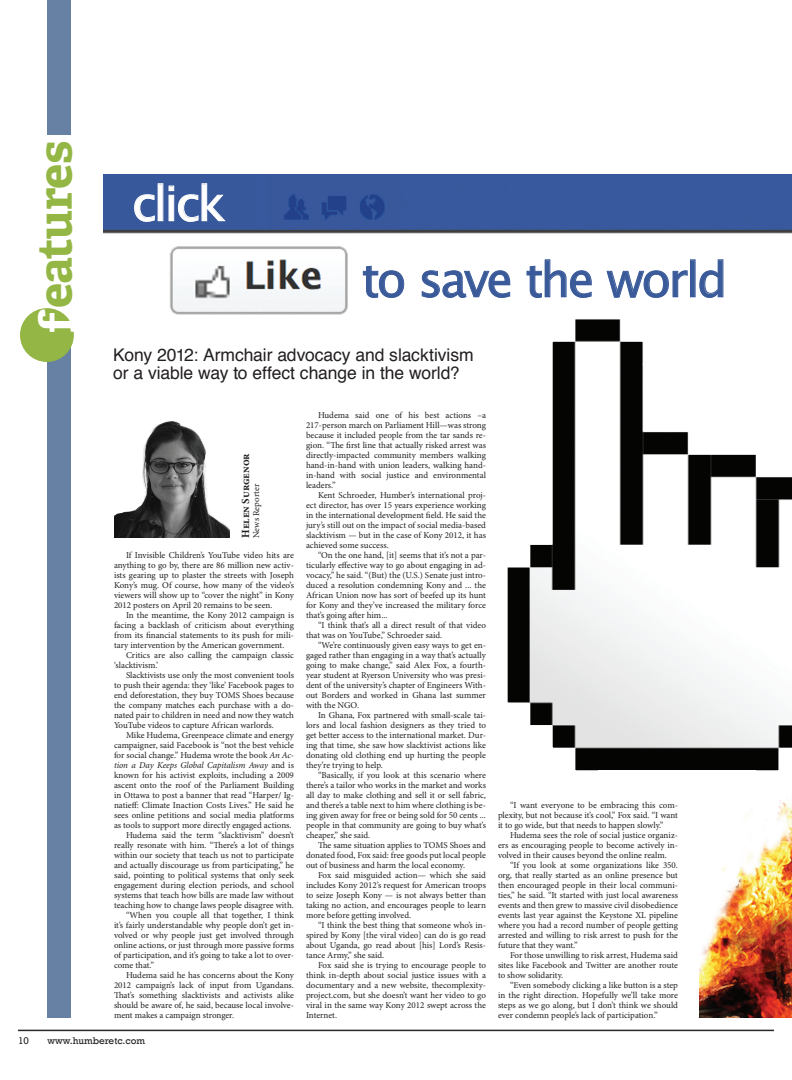
<style>
.page{position:relative;width:792px;height:1080px;background:#fff}
.page>*{position:absolute;margin:0;border:0;box-sizing:border-box;transform-origin:0 0}
.Credit_and_Cutline{font:48px "Lucida Grande";letter-spacing:-.055em;color:#3a5a99}
.Headline__Serif{font:700 48px "Adelle Basic";letter-spacing:-.025em;color:#93b644}
.Credit_and_Cutline-2{font:48px "Lucida Grande";letter-spacing:-.06em;color:#fff}
.Headline__Serif-2{font:700 48px "Adelle Basic";color:#fff}
.Deck{font:17.5px/18.5px "Helvetica";letter-spacing:-.005em;color:#231f20}
.Byline{font:700 11px "Minion Pro";color:#231f20}
.t1{font:10px "Rockwell";color:#231f20}
.Body_Copy{font:9px/10px "Minion Pro";letter-spacing:-.005em;color:#231f20;text-align:justify}
.Byline-2{font:9px "Minion Pro";letter-spacing:-.005em;color:#231f20}
.s1{font-style:italic}
</style>
<div class="page">
<img style="left:699px;top:800px;width:93px;height:218px">
<div style="left:47px;top:0;width:24px;height:1018px;background:#6681a3"></div>
<div style="left:42px;top:135px;width:37px;height:203px;background:#fff"></div>
<div style="left:20px;top:308px;width:54px;height:54px;background:#93b644;border-radius:50%"></div>
<hr style="left:18px;top:1030px;width:756px;height:1px;background:#231f20">
<img style="left:169px;top:246px;width:179px;height:69px">
<svg style="left:363px;top:266px;width:41px;height:32px"></svg>
<svg style="left:422px;top:270px;width:88px;height:28px"></svg>
<svg style="left:527px;top:259px;width:65px;height:39px"></svg>
<svg style="left:607px;top:270px;width:81px;height:28px"></svg>
<div style="left:690px;top:260px;width:5px;height:37px;border:1px solid #3a5a99"></div>
<svg style="left:699px;top:259px;width:24px;height:39px"></svg>
<img style="left:256px;top:174px;width:536px;height:59px">
<img style="left:103px;top:174px;width:153px;height:59px">
<svg style="left:134px;top:194px;width:21px;height:28px"></svg>
<div style="left:158px;top:183px;width:5px;height:38px;border:1px solid #fff"></div>
<svg style="left:169px;top:183px;width:57px;height:39px;background:#5571aa"></svg>
<img style="left:114px;top:421px;width:115px;height:117px">
<img style="left:508px;top:319px;width:284px;height:452px">
<p class="Headline__Serif" style="left:24px;top:308px;width:169px;rotate:-90deg">eatures</p>
<p class="Headline__Serif-2" style="left:27px;top:333px;width:25px;rotate:-90deg">f</p>
<p class="Credit_and_Cutline-2" style="left:132px;top:176px;width:95px">click</p>
<p class="Credit_and_Cutline" style="left:362px;top:252px;width:367px">to save the world</p>
<p class="Deck" style="left:113px;top:346px;width:362px">Kony 2012: Armchair advocacy and slacktivism or a viable way to effect change in the world?</p>
<p class="t1" style="left:18px;top:1034px;width:12px">10</p>
<p class="Byline" style="left:238px;top:538px;width:86px;rotate:-90deg">Helen Surgenor</p>
<p class="Byline-2" style="left:250px;top:538px;width:55px;rotate:-90deg">News Reporter</p>
<p class="Body_Copy" style="left:114px;top:550px;width:182px;text-indent:12px">If Invisible Children’s YouTube video hits are anything to go by, there are 86 million new activ&shy;ists gearing up to plaster the streets with Joseph Kony’s mug. Of course, how many of the video’s viewers will show up to “cover the night” in Kony 2012 posters on April 20 remains to be seen.</p>
<p class="Body_Copy" style="left:114px;top:610px;width:182px;text-indent:12px">In the meantime, the Kony 2012 campaign is facing a backlash of criticism about everything from its financial statements to its push for mili&shy;tary intervention by the American government.</p>
<p class="Body_Copy" style="left:114px;top:650px;width:182px;text-indent:12px">Critics are also calling the campaign classic ‘slacktivism.’</p>
<p class="Body_Copy" style="left:114px;top:670px;width:182px;text-indent:12px">Slacktivists use only the most convenient tools to push their agenda: they ‘like’ Facebook pages to end deforestation, they buy TOMS Shoes because the company matches each purchase with a do&shy;nated pair to children in need and now they watch YouTube videos to capture African warlords.</p>
<p class="Body_Copy" style="left:114px;top:730px;width:182px;text-indent:12px">Mike Hudema, Greenpeace climate and energy campaigner, said Facebook is “not the best vehicle for social change.” Hudema wrote the book <span class="s1">An Ac&shy;tion a Day Keeps Global Capitalism Away</span> and is known for his activist exploits, including a 2009 ascent onto the roof of the Parliament Building in Ottawa to post a banner that read “Harper/ Ig&shy;natieff: Climate Inaction Costs Lives.” He said he sees online petitions and social media platforms as tools to support more directly engaged actions.</p>
<p class="Body_Copy" style="left:114px;top:830px;width:182px;text-indent:12px">Hudema said the term “slacktivism” doesn’t really resonate with him. “There’s a lot of things within our society that teach us not to participate and actually discourage us from participating,” he said, pointing to political systems that only seek engagement during election periods, and school systems that teach how bills are made law without teaching how to change laws people disagree with.</p>
<p class="Body_Copy" style="left:114px;top:910px;width:182px;text-indent:12px">“When you couple all that together, I think it’s fairly understandable why people don’t get in&shy;volved or why people just get involved through online actions, or just through more passive forms of participation, and it’s going to take a lot to over&shy;come that.”</p>
<p class="Body_Copy" style="left:114px;top:970px;width:182px;text-indent:12px">Hudema said he has concerns about the Kony 2012 campaign’s lack of input from Ugandans.<br>That’s something slacktivists and activists alike should be aware of, he said, because local involve&shy;ment makes a campaign stronger.</p>
<p class="t1" style="left:48px;top:1035px;width:99px">www.humberetc.com</p>
<p class="Body_Copy" style="left:306px;top:410px;width:182px;text-indent:12px">Hudema said one of his best actions –a 217-person march on Parliament Hill—was strong because it included people from the tar sands re&shy;gion. “The first line that actually risked arrest was directly-impacted community members walking hand-in-hand with union leaders, walking hand&shy;in-hand with social justice and environmental leaders.”</p>
<p class="Body_Copy" style="left:306px;top:490px;width:182px;text-indent:12px">Kent Schroeder, Humber’s international proj&shy;ect director, has over 15 years experience working in the international development field. He said the jury’s still out on the impact of social media-based slacktivism — but in the case of Kony 2012, it has achieved some success.</p>
<p class="Body_Copy" style="left:306px;top:550px;width:182px;text-indent:12px">“On the one hand, [it] seems that it’s not a par&shy;ticularly effective way to go about engaging in ad&shy;vocacy,” he said. “(But) the (U.S.) Senate just intro&shy;duced a resolution condemning Kony and ... the African Union now has sort of beefed up its hunt for Kony and they’ve increased the military force that’s going after him...</p>
<p class="Body_Copy" style="left:306px;top:620px;width:181px;text-indent:12px">“I think that’s all a direct result of that video that was on YouTube,” Schroeder said.</p>
<p class="Body_Copy" style="left:306px;top:640px;width:182px;text-indent:12px">“We’re continuously given easy ways to get en&shy;gaged rather than engaging in a way that’s actually going to make change,” said Alex Fox, a fourth&shy;year student at Ryerson University who was presi&shy;dent of the university’s chapter of Engineers With&shy;out Borders and worked in Ghana last summer with the NGO.</p>
<p class="Body_Copy" style="left:306px;top:710px;width:182px;text-indent:12px">In Ghana, Fox partnered with small-scale tai&shy;lors and local fashion designers as they tried to get better access to the international market. Dur&shy;ing that time, she saw how slacktivist actions like donating old clothing end up hurting the people they’re trying to help.</p>
<p class="Body_Copy" style="left:306px;top:770px;width:182px;text-indent:12px">“Basically, if you look at this scenario where there’s a tailor who works in the market and works all day to make clothing and sell it or sell fabric, and there’s a table next to him where clothing is be&shy;ing given away for free or being sold for 50 cents ... people in that community are going to buy what’s cheaper,” she said.</p>
<p class="Body_Copy" style="left:306px;top:840px;width:181px;text-indent:12px">The same situation applies to TOMS Shoes and donated food, Fox said: free goods put local people out of business and harm the local economy.</p>
<p class="Body_Copy" style="left:306px;top:870px;width:182px;text-indent:12px">Fox said misguided action— which she said includes Kony 2012’s request for American troops to seize Joseph Kony — is not always better than taking no action, and encourages people to learn more before getting involved.</p>
<p class="Body_Copy" style="left:306px;top:920px;width:182px;text-indent:12px">“I think the best thing that someone who’s in&shy;spired by Kony [the viral video] can do is go read about Uganda, go read about [his] Lord’s Resis&shy;tance Army,” she said.</p>
<p class="Body_Copy" style="left:306px;top:960px;width:182px;text-indent:12px">Fox said she is trying to encourage people to think in-depth about social justice issues with a documentary and a new website, thecomplexity&shy;project.com, but she doesn’t want her video to go viral in the same way Kony 2012 swept across the Internet.</p>
<p class="Body_Copy" style="left:498px;top:800px;width:182px;text-indent:12px">“I want everyone to be embracing this com&shy;plexity, but not because it’s cool,” Fox said. “I want it to go wide, but that needs to happen slowly.”</p>
<p class="Body_Copy" style="left:498px;top:830px;width:182px;text-indent:12px">Hudema sees the role of social justice organiz&shy;ers as encouraging people to become actively in&shy;volved in their causes beyond the online realm.</p>
<p class="Body_Copy" style="left:498px;top:860px;width:182px;text-indent:12px">“If you look at some organizations like 350. org, that really started as an online presence but then encouraged people in their local communi&shy;ties,” he said. “It started with just local awareness events and then grew to massive civil disobedience events last year against the Keystone XL pipeline where you had a record number of people getting arrested and willing to risk arrest to push for the future that they want.”</p>
<p class="Body_Copy" style="left:498px;top:950px;width:182px;text-indent:12px">For those unwilling to risk arrest, Hudema said sites like Facebook and Twitter are another route to show solidarity.</p>
<p class="Body_Copy" style="left:498px;top:980px;width:182px;text-indent:12px">“Even somebody clicking a like button is a step in the right direction. Hopefully we’ll take more steps as we go along, but I don’t think we should ever condemn people’s lack of participation.”</p>
</div>
